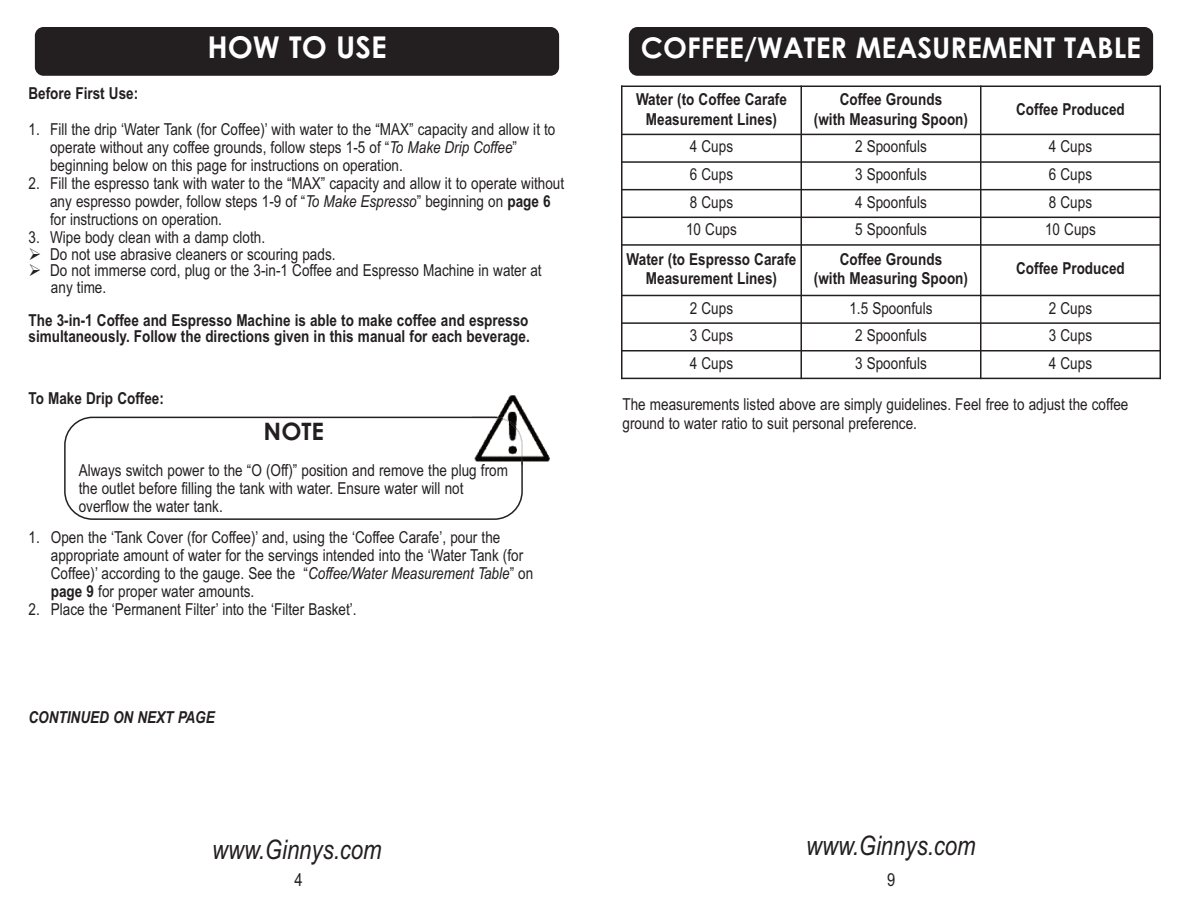
<style>
.page{position:relative;width:1188px;height:918px;background:#fff}
.page>*{position:absolute;margin:0;border:0;box-sizing:border-box;transform-origin:0 0}
.t1{font:700 30px "Century Gothic";color:#fff}
.t2{font:700 28.5px "Century Gothic";color:#fff}
.t3{font:italic 27px "Arial Narrow";color:#231f20}
.t4{font:700 24px "Century Gothic";color:#231f20}
.t5{font:18px "Arial Narrow";color:#231f20}
.t6{font:16.5px/18px "Arial Narrow";color:#231f20}
.t7{font:700 16.5px/19.8px "Arial Narrow";color:#231f20;text-align:center}
.t8{font:italic 700 16.5px "Arial Narrow";color:#231f20}
.s1{font-style:italic}
.s2{font-weight:700}
</style>
<div class="page">
<hr style="left:621px;top:86px;width:1px;height:293px;background:#231f20">
<hr style="left:801px;top:86px;width:1px;height:293px;background:#231f20">
<hr style="left:980px;top:86px;width:1px;height:293px;background:#231f20">
<hr style="left:1160px;top:86px;width:1px;height:293px;background:#231f20">
<hr style="left:621px;top:86px;width:540px;height:1px;background:#231f20">
<hr style="left:621px;top:134px;width:540px;height:1px;background:#231f20">
<hr style="left:621px;top:161px;width:540px;height:2px;background:#231f20">
<hr style="left:621px;top:189px;width:540px;height:1px;background:#231f20">
<hr style="left:621px;top:217px;width:540px;height:1px;background:#231f20">
<hr style="left:621px;top:244px;width:540px;height:2px;background:#231f20">
<hr style="left:621px;top:295px;width:540px;height:1px;background:#231f20">
<hr style="left:621px;top:322px;width:540px;height:2px;background:#231f20">
<hr style="left:621px;top:350px;width:540px;height:2px;background:#231f20">
<hr style="left:621px;top:378px;width:540px;height:1px;background:#231f20">
<div style="left:629px;top:27px;width:524px;height:49px;background:#231f20;border-radius:9px"></div>
<div style="left:35px;top:27px;width:524px;height:49px;background:#231f20;border-radius:9px"></div>
<svg style="left:64px;top:417px;width:459px;height:103px"></svg>
<img style="left:471px;top:395px;width:79px;height:70px">
<img style="left:471px;top:418px;width:50px;height:47px">
<img style="left:522px;top:417px;width:1px;height:28px">
<img style="left:494px;top:417px;width:28px;height:28px">
<h1 class="t1" style="left:207px;top:30px;width:181px">HOW TO USE</h1>
<p class="t7" style="left:28px;top:84px;width:111px">Before First Use:</p>
<p class="t6" style="left:50px;top:121px;width:507px;text-indent:-22px">1. Fill the drip ‘Water Tank (for Coffee)’ with water to the “MAX” capacity and allow it to operate without any coffee grounds, follow steps 1-5 of “<span class="s1">To Make Drip Coffee</span>” beginning below on this page for instructions on operation.</p>
<p class="t6" style="left:50px;top:175px;width:516px;text-indent:-22px">2. Fill the espresso tank with water to the “MAX” capacity and allow it to operate without any espresso powder, follow steps 1-9 of “<span class="s1">To Make Espresso</span>” beginning on <span class="s2">page 6 </span>for instructions on operation.</p>
<p class="t6" style="left:50px;top:229px;width:493px;line-height:16.5px;text-indent:-22px">3. Wipe body clean with a damp cloth.<br>Do not use abrasive cleaners or scouring pads.<br>Do not immerse cord, plug or the 3-in-1 Coffee and Espresso Machine in water at any time.</p>
<p class="t7" style="left:28px;top:312px;width:503px;line-height:16.5px;text-align:left">The 3-in-1 Coffee and Espresso Machine is able to make coffee and espresso simultaneously. Follow the directions given in this manual for each beverage.</p>
<p class="t7" style="left:28px;top:388px;width:137px">To Make Drip Coffee:</p>
<h3 class="t4" style="left:264px;top:418px;width:62px">NOTE</h3>
<p class="t6" style="left:79px;top:462px;width:431px">Always switch power to the “O (Off)” position and remove the plug from the outlet before filling the tank with water. Ensure water will not overflow the water tank.</p>
<p class="t6" style="left:51px;top:529px;width:484px;text-indent:-22px">1. Open the ‘Tank Cover (for Coffee)’ and, using the ‘Coffee Carafe’, pour the appropriate amount of water for the servings intended into the ‘Water Tank (for Coffee)’ according to the gauge. See the “<span class="s1">Coffee/Water Measurement Table</span>” on <span class="s2">page 9</span> for proper water amounts.</p>
<p class="t6" style="left:29px;top:601px;width:330px">2. Place the ‘Permanent Filter’ into the ‘Filter Basket’.</p>
<p class="t8" style="left:29px;top:708px;width:188px">CONTINUED ON NEXT PAGE</p>
<h3 class="t3" style="left:212px;top:834px;width:171px">www.Ginnys.com</h3>
<p class="t5" style="left:294px;top:869px;width:10px">4</p>
<h2 class="t2" style="left:641px;top:31px;width:502px">COFFEE/WATER MEASUREMENT TABLE</h2>
<p class="t7" style="left:636px;top:89px;width:152px">Water (to Coffee Carafe<br>Measurement Lines)</p>
<p class="t7" style="left:814px;top:89px;width:156px">Coffee Grounds<br>(with Measuring Spoon)</p>
<p class="t7" style="left:1016px;top:99px;width:110px">Coffee Produced</p>
<p class="t6" style="left:690px;top:138px;width:45px">4 Cups</p>
<p class="t6" style="left:855px;top:138px;width:73px">2 Spoonfuls</p>
<p class="t6" style="left:1049px;top:138px;width:45px">4 Cups</p>
<p class="t6" style="left:690px;top:165px;width:45px">6 Cups</p>
<p class="t6" style="left:855px;top:165px;width:73px">3 Spoonfuls</p>
<p class="t6" style="left:1049px;top:165px;width:45px">6 Cups</p>
<p class="t6" style="left:690px;top:193px;width:45px">8 Cups</p>
<p class="t6" style="left:855px;top:193px;width:73px">4 Spoonfuls</p>
<p class="t6" style="left:1049px;top:193px;width:45px">8 Cups</p>
<p class="t6" style="left:686px;top:221px;width:52px">10 Cups</p>
<p class="t6" style="left:855px;top:221px;width:73px">5 Spoonfuls</p>
<p class="t6" style="left:1045px;top:221px;width:52px">10 Cups</p>
<p class="t7" style="left:627px;top:249px;width:171px">Water (to Espresso Carafe<br>Measurement Lines)</p>
<p class="t7" style="left:814px;top:249px;width:156px">Coffee Grounds<br>(with Measuring Spoon)</p>
<p class="t7" style="left:1016px;top:259px;width:110px">Coffee Produced</p>
<p class="t6" style="left:690px;top:299px;width:45px">2 Cups</p>
<p class="t6" style="left:849px;top:299px;width:85px">1.5 Spoonfuls</p>
<p class="t6" style="left:1049px;top:299px;width:45px">2 Cups</p>
<p class="t6" style="left:690px;top:327px;width:45px">3 Cups</p>
<p class="t6" style="left:855px;top:327px;width:73px">2 Spoonfuls</p>
<p class="t6" style="left:1049px;top:327px;width:45px">3 Cups</p>
<p class="t6" style="left:690px;top:354px;width:45px">4 Cups</p>
<p class="t6" style="left:855px;top:354px;width:73px">3 Spoonfuls</p>
<p class="t6" style="left:1049px;top:354px;width:45px">4 Cups</p>
<p class="t6" style="left:622px;top:394px;width:507px;line-height:19.8px">The measurements listed above are simply guidelines. Feel free to adjust the coffee ground to water ratio to suit personal preference.</p>
<h3 class="t3" style="left:806px;top:830px;width:171px">www.Ginnys.com</h3>
<p class="t5" style="left:887px;top:869px;width:10px">9</p>
</div>
